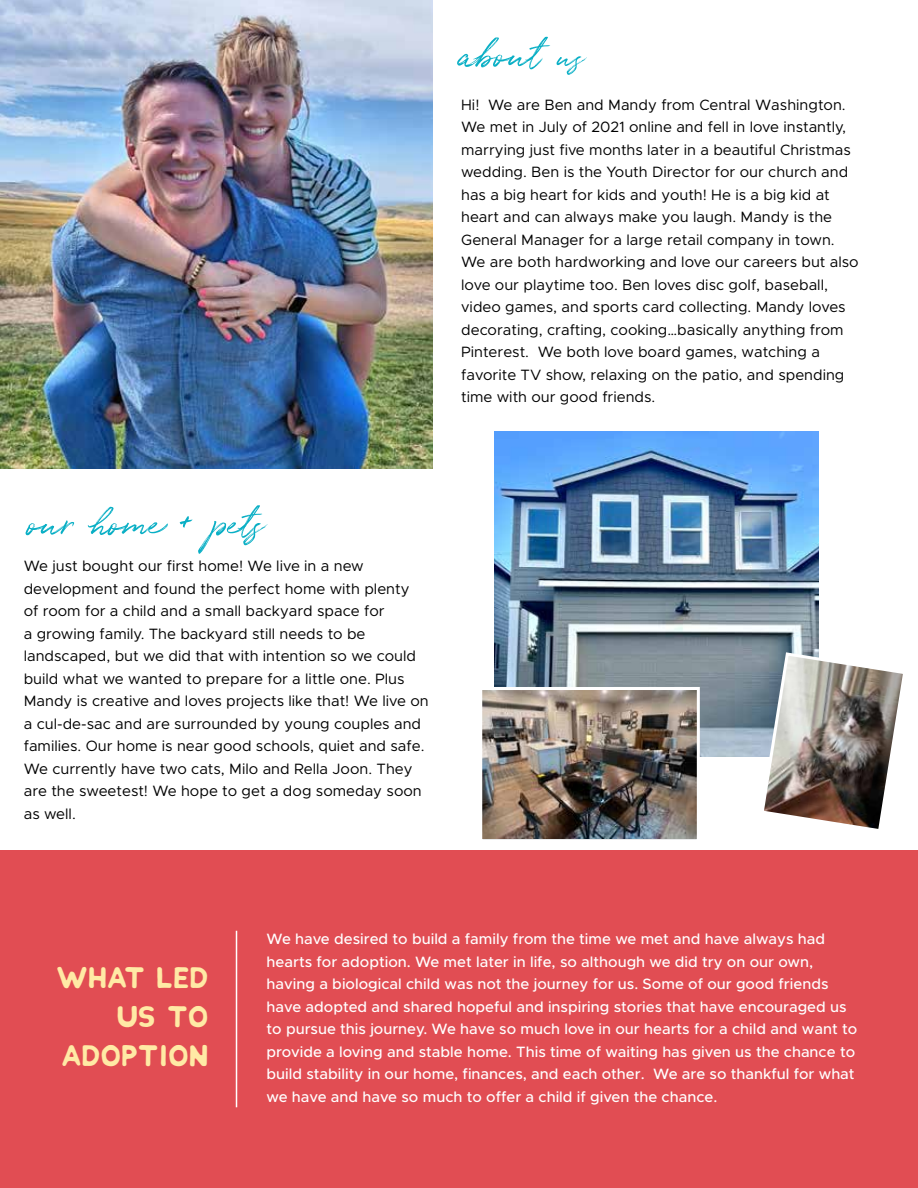
<style>
.page{position:relative;width:918px;height:1188px;background:#fff}
.page>*{position:absolute;margin:0;border:0;box-sizing:border-box;transform-origin:0 0}
.t1{font:67.35px "Paradise Thoughts";color:#09afc5}
.t2{font:39px/39px "Chlakh";color:#ffeaa5;text-align:right}
.t3{font:15px/22.5px "Metropolis";color:#000}
.t4{font:500 15px/22.5px "Metropolis";color:#fff}
.s1{font-size:56.1px}
</style>
<div class="page">
<div style="left:0;top:851px;width:918px;height:337px;background:#e14d53"></div>
<hr style="left:236px;top:931px;width:1px;height:176px;background:#fff">
<img style="left:0;top:0;width:432px;height:468px">
<img style="left:495px;top:432px;width:324px;height:324px">
<img style="left:483px;top:691px;width:213px;height:147px">
<div style="left:479px;top:687px;width:221px;height:155px;border:3px solid #fff"></div>
<img style="left:759px;top:651px;width:144px;height:178px">
<h1 class="t1" style="left:461px;top:3px;width:126px">about <span class="s1">us</span></h1>
<p class="t3" style="left:461px;top:93px;width:399px">Hi! We are Ben and Mandy from Central Washington.<br>We met in July of 2021 online and fell in love instantly, marrying just five months later in a beautiful Christmas wedding. Ben is the Youth Director for our church and has a big heart for kids and youth! He is a big kid at heart and can always make you laugh. Mandy is the General Manager for a large retail company in town.<br>We are both hardworking and love our careers but also love our playtime too. Ben loves disc golf, baseball, video games, and sports card collecting. Mandy loves decorating, crafting, cooking…basically anything from Pinterest. We both love board games, watching a favorite TV show, relaxing on the patio, and spending time with our good friends.</p>
<h1 class="t1" style="left:30px;top:471px;width:238px">our home + pets</h1>
<p class="t3" style="left:24px;top:555px;width:406px">We just bought our first home! We live in a new development and found the perfect home with plenty<br>of room for a child and a small backyard space for<br>a growing family. The backyard still needs to be landscaped, but we did that with intention so we could build what we wanted to prepare for a little one. Plus Mandy is creative and loves projects like that! We live on a cul-de-sac and are surrounded by young couples and families. Our home is near good schools, quiet and safe.<br>We currently have two cats, Milo and Rella Joon. They are the sweetest! We hope to get a dog someday soon as well.</p>
<h2 class="t2" style="left:58px;top:955px;width:154px">what led us to adoption</h2>
<p class="t4" style="left:267px;top:928px;width:592px">We have desired to build a family from the time we met and have always had hearts for adoption. We met later in life, so although we did try on our own, having a biological child was not the journey for us. Some of our good friends have adopted and shared hopeful and inspiring stories that have encouraged us to pursue this journey. We have so much love in our hearts for a child and want to provide a loving and stable home. This time of waiting has given us the chance to build stability in our home, finances, and each other. We are so thankful for what we have and have so much to offer a child if given the chance.</p>
</div>
